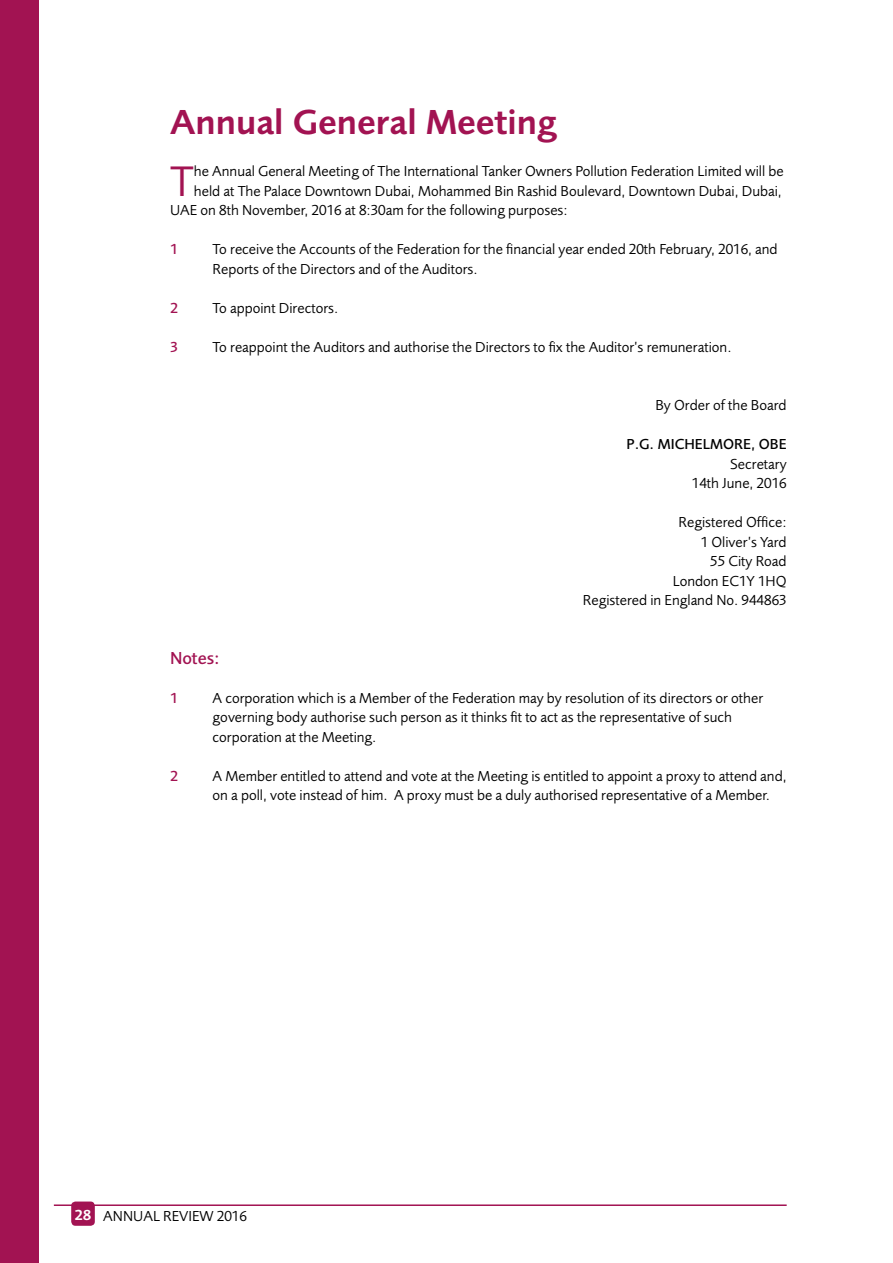
<style>
.page{position:relative;width:893px;height:1263px;background:#fff}
.page>*{position:absolute;margin:0;border:0;box-sizing:border-box;transform-origin:0 0}
.t1{font:44.25px "Foundry Sans";color:#a21352}
.t2{font:600 36px "Foundry Sans";color:#a21352}
.t3{font:500 18px "Foundry Sans";color:#a21352}
.t4{font:15px/19.5px "Foundry Sans";color:#000}
.t5{font:500 15px "Foundry Sans";color:#000}
.t6{font:500 15px "Foundry Sans";color:#a21352}
.s1{font-weight:600;color:#fff}
</style>
<div class="page">
<div style="left:71px;top:1201px;width:24px;height:25px;background:#a21352;border-radius:4px"></div>
<hr style="left:54px;top:1204px;width:733px;height:2px;background:#a21352">
<div style="left:0;top:0;width:38px;height:1263px;background:#a21352"></div>
<h2 class="t2" style="left:170px;top:101px;width:388px">Annual General Meeting</h2>
<h1 class="t1" style="left:170px;top:155px;width:25px">T</h1>
<p class="t4" style="left:194px;top:161px;width:591px">he Annual General Meeting of The International Tanker Owners Pollution Federation Limited will be</p>
<p class="t4" style="left:194px;top:181px;width:589px">held at The Palace Downtown Dubai, Mohammed Bin Rashid Boulevard, Downtown Dubai, Dubai,</p>
<p class="t4" style="left:170px;top:200px;width:399px">UAE on 8th November, 2016 at 8:30am for the following purposes:</p>
<p class="t6" style="left:170px;top:240px;width:10px">1</p>
<p class="t4" style="left:213px;top:239px;width:567px">To receive the Accounts of the Federation for the financial year ended 20th February, 2016, and<br>Reports of the Directors and of the Auditors.</p>
<p class="t6" style="left:170px;top:299px;width:10px">2</p>
<p class="t4" style="left:213px;top:298px;width:127px">To appoint Directors.</p>
<p class="t6" style="left:170px;top:338px;width:10px">3</p>
<p class="t4" style="left:213px;top:337px;width:520px">To reappoint the Auditors and authorise the Directors to fix the Auditor’s remuneration.</p>
<p class="t4" style="left:655px;top:395px;width:133px">By Order of the Board</p>
<p class="t5" style="left:626px;top:435px;width:162px">P.G. MICHELMORE, OBE</p>
<p class="t4" style="left:692px;top:454px;width:96px;text-align:right">Secretary<br>14th June, 2016</p>
<p class="t4" style="left:583px;top:512px;width:205px;text-align:right">Registered Office:<br>1 Oliver’s Yard<br>55 City Road<br>London EC1Y 1HQ<br>Registered in England No. 944863</p>
<p class="t3" style="left:170px;top:647px;width:51px">Notes:</p>
<p class="t6" style="left:170px;top:689px;width:10px">1</p>
<p class="t4" style="left:213px;top:688px;width:552px">A corporation which is a Member of the Federation may by resolution of its directors or other governing body authorise such person as it thinks fit to act as the representative of such corporation at the Meeting.</p>
<p class="t6" style="left:170px;top:767px;width:10px">2</p>
<p class="t4" style="left:213px;top:766px;width:575px">A Member entitled to attend and vote at the Meeting is entitled to appoint a proxy to attend and, on a poll, vote instead of him. A proxy must be a duly authorised representative of a Member.</p>
<p class="t4" style="left:75px;top:1206px;width:174px"><span class="s1">28</span> ANNUAL REVIEW 2016</p>
</div>
